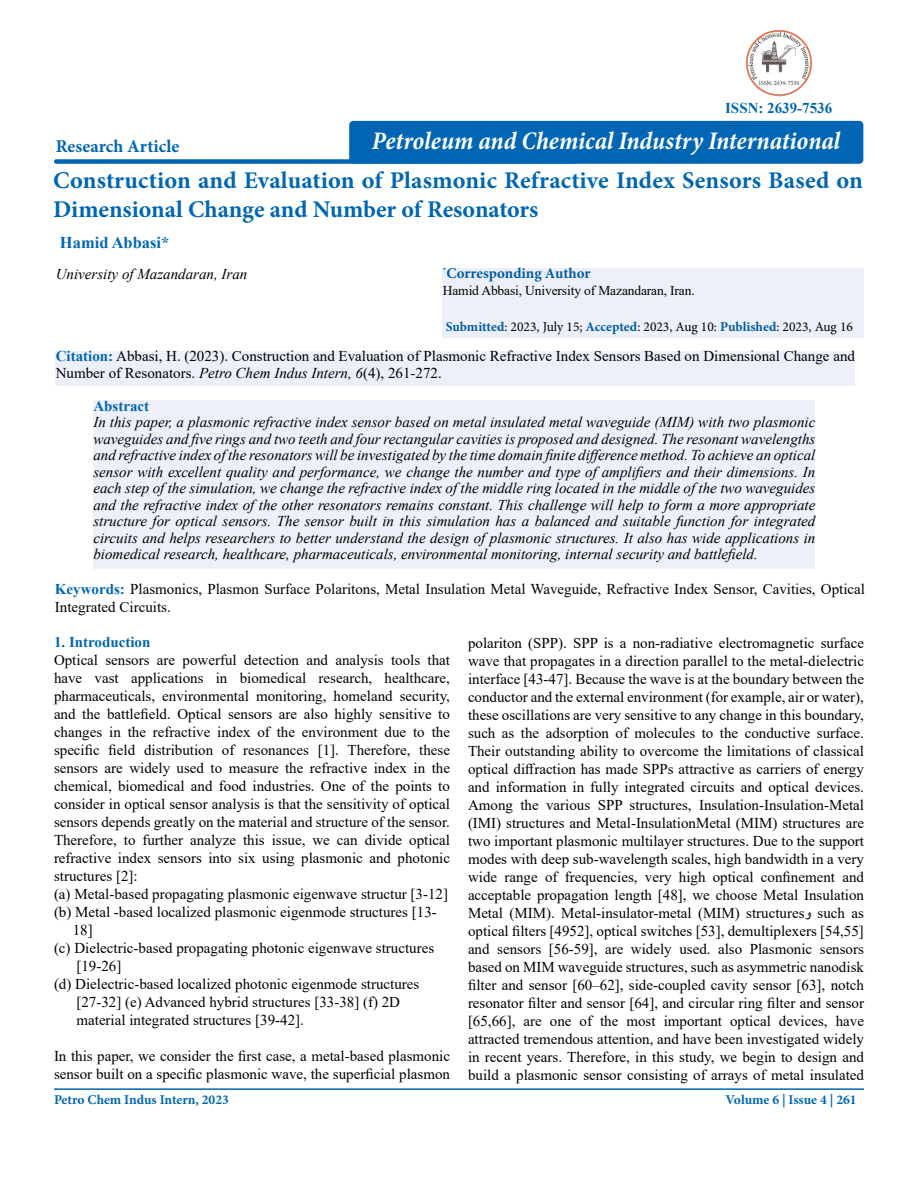
<style>
.page{position:relative;width:918px;height:1188px;background:#fff}
.page>*{position:absolute;margin:0;border:0;box-sizing:border-box;transform-origin:0 0}
.t1{font:italic 700 condensed 25.5px "Minion Pro";letter-spacing:-.005em;color:#fff}
.t2{font:700 24px/28.8px "Minion Pro";color:#0066b3}
.t3{font:700 18px "Minion Pro";color:#0066b3}
.t4{font:700 16.5px "Times New Roman";color:#0066b3}
.t5{font:15px/18px "Times New Roman";color:#000}
.t6{font:italic 15px/16.5px "Times New Roman";color:#000;text-align:justify}
.t7{font:700 15px "Times New Roman";color:#0066b3}
.t8{font:700 15px "Minion Pro";color:#005da4}
.t9{font:13.5px "Minion Pro";color:#000}
.t10{font:700 13.5px "Minion Pro";color:#0066b3}
.t11{font:13.5px "Times New Roman";letter-spacing:-.01em;color:#000}
.s1{font-weight:700;color:#005da4}
.s2{font-weight:700;color:#0066b3}
.s3{font-style:italic}
</style>
<div class="page">
<div style="left:56px;top:351px;width:799px;height:34px;background:#eef0f9"></div>
<div style="left:54px;top:159px;width:523px;height:5px;background:#0066b3;border-radius:2px"></div>
<hr style="left:54px;top:1088px;width:810px;height:2px;background:#0066b3">
<div style="left:443px;top:268px;width:421px;height:70px;background:#eef0f9"></div>
<div style="left:93px;top:400px;width:722px;height:169px;background:#eef0f9"></div>
<div style="left:349px;top:121px;width:514px;height:43px;background:#0066b3;border-radius:4px"></div>
<img style="left:745px;top:29px;width:68px;height:68px">
<p class="t3" style="left:56px;top:133px;width:125px">Research Article</p>
<p class="t7" style="left:725px;top:97px;width:109px">ISSN: 2639-7536</p>
<h1 class="t1" style="left:372px;top:123px;width:470px">Petroleum and Chemical Industry International</h1>
<h2 class="t2" style="left:53px;top:166px;width:812px">Construction and Evaluation of Plasmonic Refractive Index Sensors Based on<br>Dimensional Change and Number of Resonators</h2>
<p class="t4" style="left:60px;top:230px;width:111px">Hamid Abbasi*</p>
<p class="t6" style="left:56px;top:265px;width:193px">University of Mazandaran, Iran</p>
<p class="t8" style="left:443px;top:263px;width:149px"><sup>*</sup>Corresponding Author</p>
<p class="t11" style="left:443px;top:281px;width:254px">Hamid Abbasi, University of Mazandaran, Iran.</p>
<p class="t9" style="left:446px;top:318px;width:409px"><span class="s1">Submitted</span>: 2023, July 15; <span class="s1">Accepted</span>: 2023, Aug 10: <span class="s1">Published</span>: 2023, Aug 16</p>
<p class="t5" style="left:56px;top:348px;width:801px;line-height:16.5px"><span class="s2">Citation:</span> Abbasi, H. (2023). Construction and Evaluation of Plasmonic Refractive Index Sensors Based on Dimensional Change and<br>Number of Resonators. <span class="s3">Petro Chem Indus Intern, 6</span>(4), 261-272.</p>
<p class="t7" style="left:93px;top:395px;width:57px">Abstract</p>
<p class="t6" style="left:93px;top:414px;width:723px">In this paper, a plasmonic refractive index sensor based on metal insulated metal waveguide (MIM) with two plasmonic waveguides and five rings and two teeth and four rectangular cavities is proposed and designed. The resonant wavelengths and refractive index of the resonators will be investigated by the time domain finite difference method. To achieve an optical sensor with excellent quality and performance, we change the number and type of amplifiers and their dimensions. In each step of the simulation, we change the refractive index of the middle ring located in the middle of the two waveguides and the refractive index of the other resonators remains constant. This challenge will help to form a more appropriate structure for optical sensors. The sensor built in this simulation has a balanced and suitable function for integrated circuits and helps researchers to better understand the design of plasmonic structures. It also has wide applications in biomedical research, healthcare, pharmaceuticals, environmental monitoring, internal security and battlefield.</p>
<p class="t5" style="left:55px;top:580px;width:812px"><span class="s2">Keywords:</span> Plasmonics, Plasmon Surface Polaritons, Metal Insulation Metal Waveguide, Refractive Index Sensor, Cavities, Optical<br>Integrated Circuits.</p>
<p class="t7" style="left:54px;top:632px;width:98px">1. Introduction</p>
<p class="t5" style="left:54px;top:651px;width:398px">Optical sensors are powerful detection and analysis tools that</p>
<p class="t5" style="left:54px;top:669px;width:398px">have vast applications in biomedical research, healthcare,</p>
<p class="t5" style="left:54px;top:687px;width:398px">pharmaceuticals, environmental monitoring, homeland security,</p>
<p class="t5" style="left:54px;top:705px;width:398px">and the battlefield. Optical sensors are also highly sensitive to</p>
<p class="t5" style="left:54px;top:723px;width:398px">changes in the refractive index of the environment due to the</p>
<p class="t5" style="left:54px;top:741px;width:398px">specific field distribution of resonances [1]. Therefore, these</p>
<p class="t5" style="left:54px;top:759px;width:398px">sensors are widely used to measure the refractive index in the</p>
<p class="t5" style="left:54px;top:777px;width:398px">chemical, biomedical and food industries. One of the points to</p>
<p class="t5" style="left:54px;top:795px;width:398px">consider in optical sensor analysis is that the sensitivity of optical</p>
<p class="t5" style="left:54px;top:813px;width:398px">sensors depends greatly on the material and structure of the sensor.</p>
<p class="t5" style="left:54px;top:831px;width:398px">Therefore, to further analyze this issue, we can divide optical</p>
<p class="t5" style="left:54px;top:849px;width:398px">refractive index sensors into six using plasmonic and photonic</p>
<p class="t5" style="left:54px;top:867px;width:85px">structures [2]:</p>
<p class="t5" style="left:54px;top:885px;width:396px">(a) Metal-based propagating plasmonic eigenwave structur [3-12]</p>
<p class="t5" style="left:54px;top:903px;width:384px">(b) Metal -based localized plasmonic eigenmode structures [13-</p>
<p class="t5" style="left:73px;top:921px;width:21px">18]</p>
<p class="t5" style="left:54px;top:939px;width:382px">(c) Dielectric-based propagating photonic eigenwave structures</p>
<p class="t5" style="left:77px;top:957px;width:46px">[19-26]</p>
<p class="t5" style="left:54px;top:975px;width:367px">(d) Dielectric-based localized photonic eigenmode structures</p>
<p class="t5" style="left:77px;top:993px;width:325px">[27-32] (e) Advanced hybrid structures [33-38] (f) 2D</p>
<p class="t5" style="left:77px;top:1011px;width:229px">material integrated structures [39-42].</p>
<p class="t5" style="left:54px;top:1047px;width:398px">In this paper, we consider the first case, a metal-based plasmonic sensor built on a specific plasmonic wave, the superficial plasmon</p>
<p class="t5" style="left:468px;top:633px;width:398px;text-align:justify">polariton (SPP). SPP is a non-radiative electromagnetic surface wave that propagates in a direction parallel to the metal-dielectric interface [43-47]. Because the wave is at the boundary between the conductor and the external environment (for example, air or water), these oscillations are very sensitive to any change in this boundary, such as the adsorption of molecules to the conductive surface.<br>Their outstanding ability to overcome the limitations of classical optical diffraction has made SPPs attractive as carriers of energy and information in fully integrated circuits and optical devices.<br>Among the various SPP structures, Insulation-Insulation-Metal (IMI) structures and Metal-InsulationMetal (MIM) structures are two important plasmonic multilayer structures. Due to the support modes with deep sub-wavelength scales, high bandwidth in a very wide range of frequencies, very high optical confinement and acceptable propagation length [48], we choose Metal Insulation Metal (MIM). Metal-insulator-metal (MIM) structuresو such as optical filters [4952], optical switches [53], demultiplexers [54,55] and sensors [56-59], are widely used. also Plasmonic sensors based on MIM waveguide structures, such as asymmetric nanodisk filter and sensor [60–62], side-coupled cavity sensor [63], notch resonator filter and sensor [64], and circular ring filter and sensor [65,66], are one of the most important optical devices, have attracted tremendous attention, and have been investigated widely in recent years. Therefore, in this study, we begin to design and build a plasmonic sensor consisting of arrays of metal insulated</p>
<p class="t10" style="left:54px;top:1090px;width:176px">Petro Chem Indus Intern, 2023</p>
<p class="t10" style="left:726px;top:1090px;width:133px">Volume 6 | Issue 4 | 261</p>
</div>
